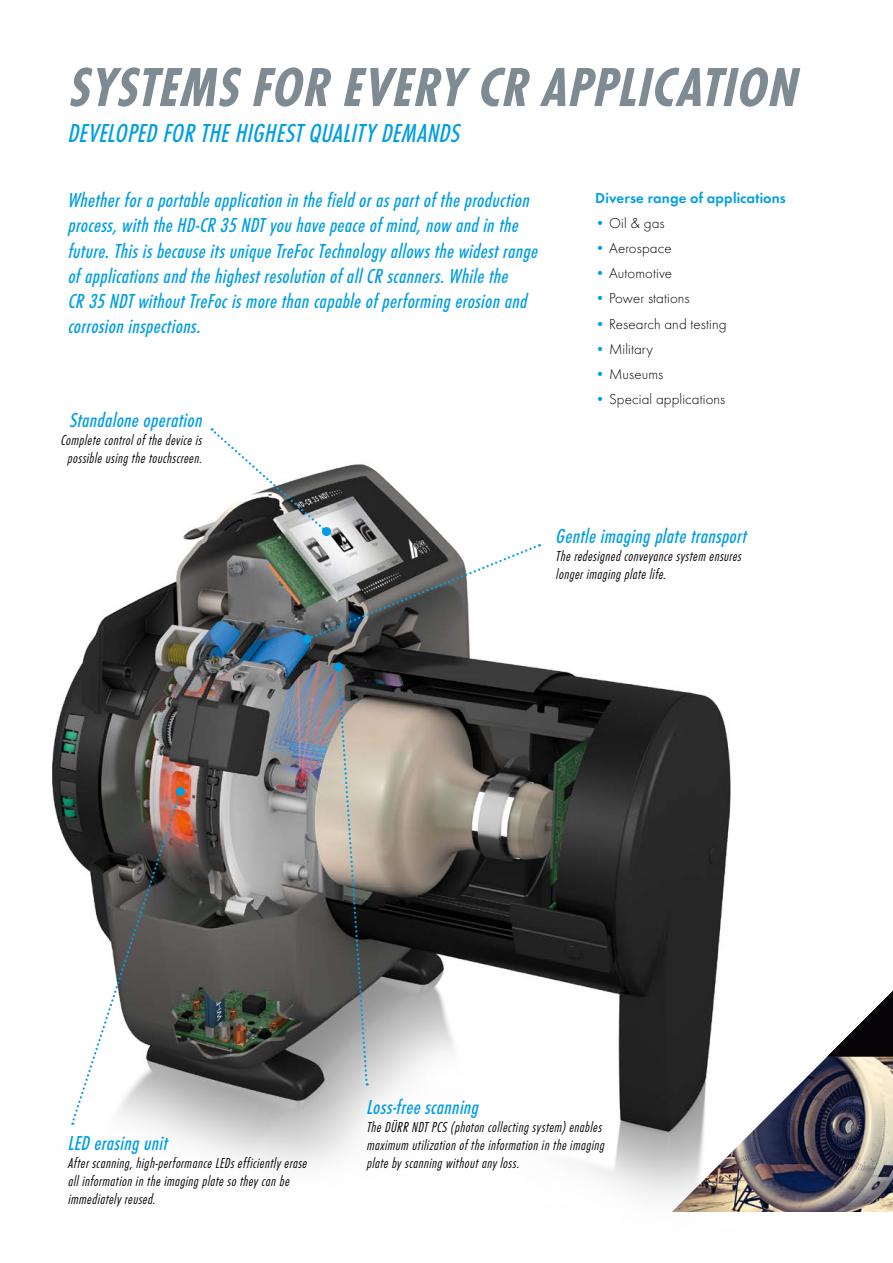
<style>
.page{position:relative;width:893px;height:1263px;background:#fff}
.page>*{position:absolute;margin:0;border:0;box-sizing:border-box;transform-origin:0 0}
.t1{font:italic 700 57px "Futura Con TOT";letter-spacing:.02em;color:#7e8b92}
.t2{font:italic 500 27px "Futura Con TOT";letter-spacing:.02em;color:#009ee3}
.t3{font:italic 500 21px/25.2px "Futura Con TOT";letter-spacing:.02em;color:#009ee3}
.t4{font:italic 300 15px/18px "Futura Con TOT";letter-spacing:.03em;color:#000}
.t5{font:300 15px "Futura TOT";letter-spacing:.005em;color:#000}
.t6{font:15px "Futura TOT Dem";letter-spacing:.01em;color:#009ee3}
.s1{color:#009ee3}
</style>
<div class="page">
<img style="left:52px;top:464px;width:679px;height:734px">
<img style="left:827px;top:991px;width:66px;height:66px">
<svg style="left:212px;top:428px;width:116px;height:105px"></svg>
<div style="left:322px;top:527px;width:9px;height:9px;background:#009ee3;border-radius:50%"></div>
<svg style="left:71px;top:790px;width:112px;height:335px"></svg>
<div style="left:176px;top:787px;width:9px;height:9px;background:#009ee3;border-radius:50%"></div>
<svg style="left:336px;top:666px;width:33px;height:419px;background:#8c8b85"></svg>
<div style="left:334px;top:662px;width:9px;height:9px;background:#009ee3;border-radius:50%"></div>
<svg style="left:306px;top:544px;width:234px;height:97px"></svg>
<div style="left:302px;top:635px;width:9px;height:9px;background:#009ee3;border-radius:50%"></div>
<img style="left:672px;top:1057px;width:221px;height:155px">
<h1 class="t1" style="left:68px;top:54px;width:736px">SYSTEMS FOR EVERY CR APPLICATION</h1>
<p class="t2" style="left:68px;top:118px;width:396px">DEVELOPED FOR THE HIGHEST QUALITY DEMANDS</p>
<p class="t3" style="left:68px;top:188px;width:473px">Whether for a portable application in the field or as part of the production process, with the HD-CR 35 NDT you have peace of mind, now and in the future. This is because its unique TreFoc Technology allows the widest range of applications and the highest resolution of all CR scanners. While the<br>CR 35 NDT without TreFoc is more than capable of performing erosion and corrosion inspections.</p>
<p class="t6" style="left:595px;top:189px;width:192px">Diverse range of applications</p>
<p class="t5" style="left:595px;top:214px;width:71px"><span class="s1">•</span> Oil &amp; gas</p>
<p class="t5" style="left:595px;top:240px;width:78px"><span class="s1">•</span> Aerospace</p>
<p class="t5" style="left:595px;top:265px;width:78px"><span class="s1">•</span> Automotive</p>
<p class="t5" style="left:595px;top:290px;width:96px"><span class="s1">•</span> Power stations</p>
<p class="t5" style="left:595px;top:315px;width:133px"><span class="s1">•</span> Research and testing</p>
<p class="t5" style="left:595px;top:340px;width:59px"><span class="s1">•</span> Military</p>
<p class="t5" style="left:595px;top:366px;width:69px"><span class="s1">•</span> Museums</p>
<p class="t5" style="left:595px;top:391px;width:132px"><span class="s1">•</span> Special applications</p>
<p class="t3" style="left:69px;top:407px;width:136px">Standalone operation</p>
<p class="t4" style="left:61px;top:431px;width:144px;text-align:center">Complete control of the device is possible using the touchscreen.</p>
<p class="t3" style="left:556px;top:523px;width:192px">Gentle imaging plate transport</p>
<p class="t4" style="left:556px;top:547px;width:188px">The redesigned conveyance system ensures longer imaging plate life.</p>
<p class="t3" style="left:68px;top:1130px;width:101px">LED erasing unit</p>
<p class="t4" style="left:68px;top:1154px;width:242px">After scanning, high-performance LEDs efficiently erase all information in the imaging plate so they can be immediately reused.</p>
<p class="t3" style="left:367px;top:1095px;width:116px">Loss-free scanning</p>
<p class="t4" style="left:367px;top:1118px;width:241px">The DÜRR NDT PCS (photon collecting system) enables maximum utilization of the information in the imaging plate by scanning without any loss.</p>
</div>
